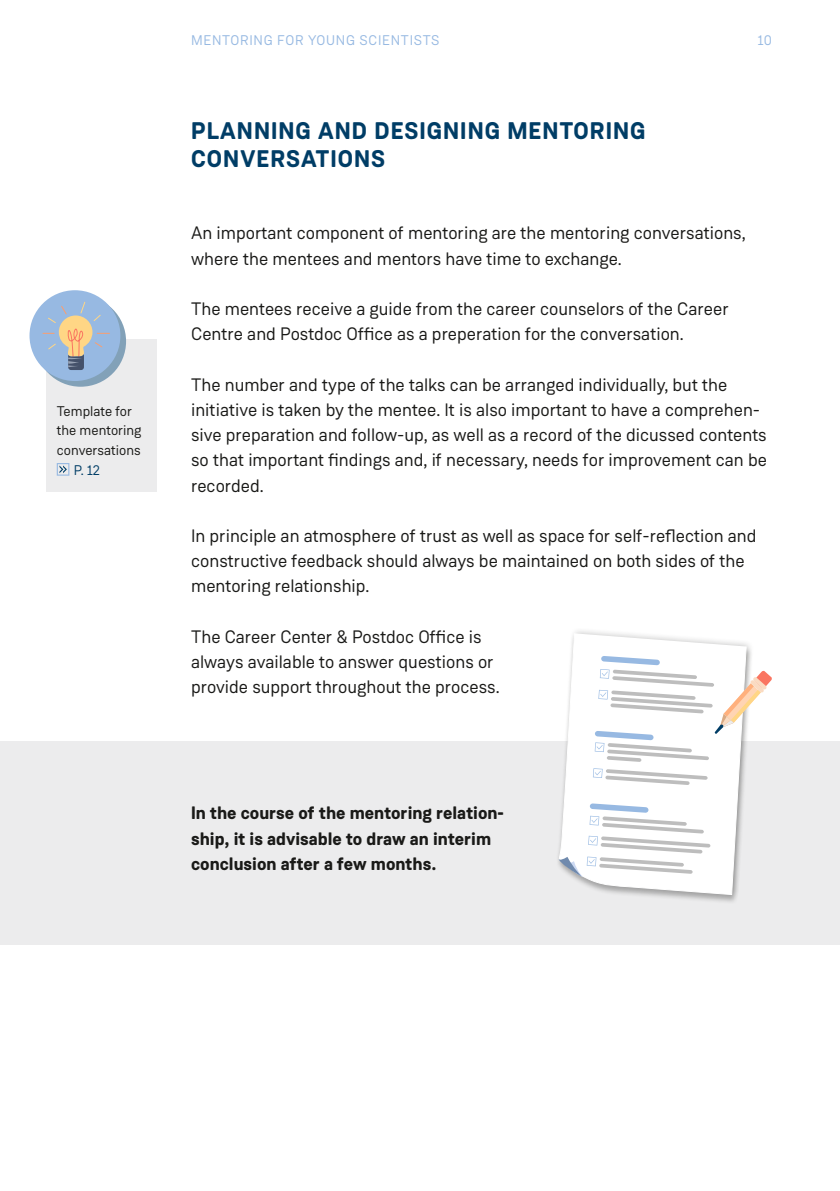
<style>
.page{position:relative;width:840px;height:1191px;background:#fff}
.page>*{position:absolute;margin:0;border:0;box-sizing:border-box;transform-origin:0 0}
.Head{font:700 24px/28.8px "Weissenhof Grotesk";letter-spacing:.045em;color:#003d66}
.t1{font:18px/25.2px "Weissenhof Grotesk";color:#1a1a18}
.t2{font:700 18px/25.2px "Weissenhof Grotesk";color:#1a1a18}
.zusatzinfo{font:14px "Weissenhof Grotesk";color:#1a1a18}
.t3{font:14px "Weissenhof Grotesk";letter-spacing:.05em;color:#97b9e2}
.zusatzinfo-2{font:14px "Weissenhof Grotesk";color:#003d66}
</style>
<div class="page">
<div style="left:46px;top:339px;width:111px;height:152px;background:#ececed"></div>
<div style="left:0;top:741px;width:839px;height:204px;background:#ececed"></div>
<div style="left:35px;top:296px;width:91px;height:91px;background:#82a1b8;border-radius:50%"></div>
<div style="left:29px;top:290px;width:91px;height:91px;background:#97b9e2;border-radius:50%"></div>
<svg style="left:43px;top:301px;width:66px;height:69px"></svg>
<svg style="left:57px;top:463px;width:12px;height:13px"></svg>
<svg style="left:562px;top:632px;width:184px;height:270px;fill:#fff"></svg>
<svg style="left:592px;top:768px;width:115px;height:17px;background:#e6e6e7"></svg>
<svg style="left:558px;top:803px;width:152px;height:74px;background:#ebedef"></svg>
<svg style="left:594px;top:656px;width:177px;height:106px"></svg>
<p class="zusatzinfo" style="left:57px;top:402px;width:77px">Template for</p>
<p class="zusatzinfo" style="left:57px;top:422px;width:86px">the mentoring</p>
<p class="zusatzinfo" style="left:57px;top:441px;width:86px">conversations</p>
<p class="zusatzinfo-2" style="left:74px;top:461px;width:28px">P. 12</p>
<p class="t3" style="left:191px;top:31px;width:250px">MENTORING FOR YOUNG SCIENTISTS</p>
<p class="t3" style="left:757px;top:31px;width:16px">10</p>
<p class="Head" style="left:191px;top:116px;width:455px">PLANNING AND DESIGNING MENTORING<br>CONVERSATIONS</p>
<p class="t1" style="left:191px;top:221px;width:556px">An important component of mentoring are the mentoring conversations, where the mentees and mentors have time to exchange.</p>
<p class="t1" style="left:191px;top:296px;width:539px">The mentees receive a guide from the career counselors of the Career<br>Centre and Postdoc Office as a preperation for the conversation.</p>
<p class="t1" style="left:191px;top:372px;width:577px">The number and type of the talks can be arranged individually, but the initiative is taken by the mentee. It is also important to have a comprehen&shy;sive preparation and follow-up, as well as a record of the dicussed contents so that important findings and, if necessary, needs for improvement can be recorded.</p>
<p class="t1" style="left:191px;top:523px;width:566px">In principle an atmosphere of trust as well as space for self-reflection and constructive feedback should always be maintained on both sides of the mentoring relationship.</p>
<p class="t1" style="left:191px;top:624px;width:310px">The Career Center &amp; Postdoc Office is always available to answer questions or provide support throughout the process.</p>
<p class="t2" style="left:191px;top:800px;width:314px">In the course of the mentoring relation&shy;ship, it is advisable to draw an interim conclusion after a few months.</p>
</div>
